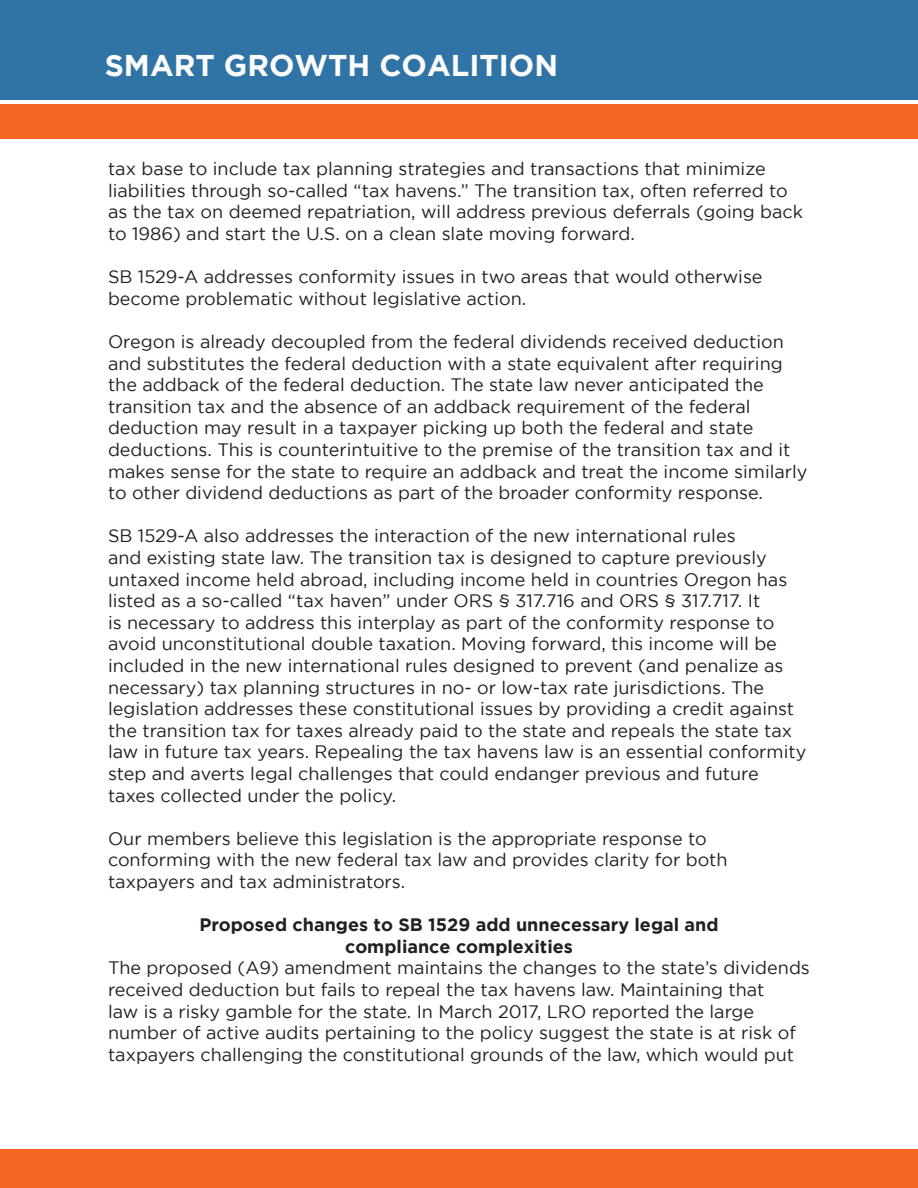
<style>
.page{position:relative;width:918px;height:1188px;background:#fff}
.page>*{position:absolute;margin:0;border:0;box-sizing:border-box;transform-origin:0 0}
.t1{font:700 30px "Gotham";color:#fcfcfc}
.t2{font:18px/21.6px "Gotham";color:#231f20}
.t3{font:700 18px "Gotham";color:#231f20}
</style>
<div class="page">
<div style="left:0;top:0;width:918px;height:100px;background:#3073a5"></div>
<div style="left:0;top:104px;width:918px;height:34px;background:#f36621"></div>
<div style="left:0;top:1149px;width:918px;height:39px;background:#f36621"></div>
<p class="t1" style="left:105px;top:48px;width:455px">SMART GROWTH COALITION</p>
<p class="t2" style="left:108px;top:158px;width:697px">tax base to include tax planning strategies and transactions that minimize liabilities through so-called “tax havens.” The transition tax, often referred to as the tax on deemed repatriation, will address previous deferrals (going back to 1986) and start the U.S. on a clean slate moving forward.</p>
<p class="t2" style="left:108px;top:266px;width:656px">SB 1529-A addresses conformity issues in two areas that would otherwise become problematic without legislative action.</p>
<p class="t2" style="left:108px;top:330px;width:701px">Oregon is already decoupled from the federal dividends received deduction and substitutes the federal deduction with a state equivalent after requiring the addback of the federal deduction. The state law never anticipated the transition tax and the absence of an addback requirement of the federal deduction may result in a taxpayer picking up both the federal and state deductions. This is counterintuitive to the premise of the transition tax and it makes sense for the state to require an addback and treat the income similarly to other dividend deductions as part of the broader conformity response.</p>
<p class="t2" style="left:108px;top:525px;width:700px">SB 1529-A also addresses the interaction of the new international rules<br>and existing state law. The transition tax is designed to capture previously untaxed income held abroad, including income held in countries Oregon has listed as a so-called “tax haven” under ORS § 317.716 and ORS § 317.717. It<br>is necessary to address this interplay as part of the conformity response to avoid unconstitutional double taxation. Moving forward, this income will be included in the new international rules designed to prevent (and penalize as necessary) tax planning structures in no- or low-tax rate jurisdictions. The legislation addresses these constitutional issues by providing a credit against the transition tax for taxes already paid to the state and repeals the state tax law in future tax years. Repealing the tax havens law is an essential conformity step and averts legal challenges that could endanger previous and future taxes collected under the policy.</p>
<p class="t2" style="left:108px;top:827px;width:621px">Our members believe this legislation is the appropriate response to conforming with the new federal tax law and provides clarity for both taxpayers and tax administrators.</p>
<p class="t3" style="left:199px;top:914px;width:521px">Proposed changes to SB 1529 add unnecessary legal and</p>
<p class="t3" style="left:345px;top:936px;width:229px">compliance complexities</p>
<p class="t2" style="left:108px;top:957px;width:703px">The proposed (A9) amendment maintains the changes to the state’s dividends received deduction but fails to repeal the tax havens law. Maintaining that<br>law is a risky gamble for the state. In March 2017, LRO reported the large number of active audits pertaining to the policy suggest the state is at risk of taxpayers challenging the constitutional grounds of the law, which would put</p>
</div>
